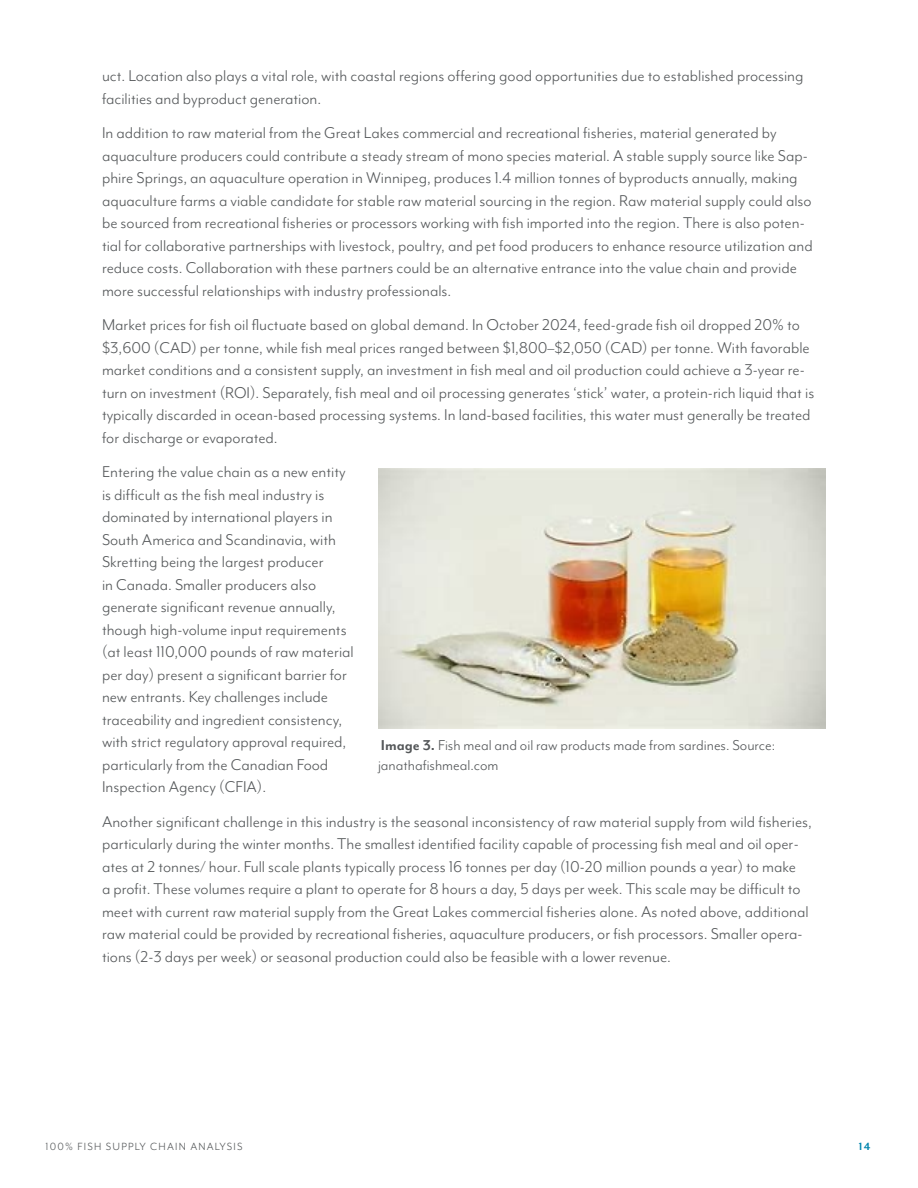
<style>
.page{position:relative;width:918px;height:1188px;background:#fff}
.page>*{position:absolute;margin:0;border:0;box-sizing:border-box;transform-origin:0 0}
.t1{font:18px/22.5px "Mr Eaves Mod OT";color:#545759}
.t2{font:16.5px/19.5px "Mr Eaves Mod OT";color:#545759}
.t3{font:12px "Mr Eaves Mod OT";letter-spacing:.1em;color:#545759}
.t4{font:700 12px "Mr Eaves Mod OT";color:#0084ad}
.s1{font-weight:700}
</style>
<div class="page">
<img style="left:378px;top:468px;width:448px;height:261px">
<p class="t1" style="left:102px;top:64px;width:703px">uct. Location also plays a vital role, with coastal regions offering good opportunities due to established processing facilities and byproduct generation.</p>
<p class="t1" style="left:102px;top:121px;width:712px">In addition to raw material from the Great Lakes commercial and recreational fisheries, material generated by aquaculture producers could contribute a steady stream of mono species material. A stable supply source like Sap&shy;phire Springs, an aquaculture operation in Winnipeg, produces 1.4 million tonnes of byproducts annually, making aquaculture farms a viable candidate for stable raw material sourcing in the region. Raw material supply could also be sourced from recreational fisheries or processors working with fish imported into the region. There is also poten&shy;tial for collaborative partnerships with livestock, poultry, and pet food producers to enhance resource utilization and reduce costs. Collaboration with these partners could be an alternative entrance into the value chain and provide more successful relationships with industry professionals.</p>
<p class="t1" style="left:102px;top:313px;width:714px">Market prices for fish oil fluctuate based on global demand. In October 2024, feed-grade fish oil dropped 20% to $3,600 (CAD) per tonne, while fish meal prices ranged between $1,800–$2,050 (CAD) per tonne. With favorable market conditions and a consistent supply, an investment in fish meal and oil production could achieve a 3-year re&shy;turn on investment (ROI). Separately, fish meal and oil processing generates ‘stick’ water, a protein-rich liquid that is typically discarded in ocean-based processing systems. In land-based facilities, this water must generally be treated for discharge or evaporated.</p>
<p class="t1" style="left:102px;top:460px;width:253px">Entering the value chain as a new entity is difficult as the fish meal industry is dominated by international players in South America and Scandinavia, with Skretting being the largest producer<br>in Canada. Smaller producers also generate significant revenue annually, though high-volume input requirements (at least 110,000 pounds of raw material per day) present a significant barrier for new entrants. Key challenges include traceability and ingredient consistency, with strict regulatory approval required, particularly from the Canadian Food Inspection Agency (CFIA).</p>
<p class="t1" style="left:102px;top:810px;width:711px">Another significant challenge in this industry is the seasonal inconsistency of raw material supply from wild fisheries, particularly during the winter months. The smallest identified facility capable of processing fish meal and oil oper&shy;ates at 2 tonnes/ hour. Full scale plants typically process 16 tonnes per day (10-20 million pounds a year) to make<br>a profit. These volumes require a plant to operate for 8 hours a day, 5 days per week. This scale may be difficult to meet with current raw material supply from the Great Lakes commercial fisheries alone. As noted above, additional raw material could be provided by recreational fisheries, aquaculture producers, or fish processors. Smaller opera&shy;tions (2-3 days per week) or seasonal production could also be feasible with a lower revenue.</p>
<p class="t2" style="left:378px;top:735px;width:399px"><span class="s1">Image 3.</span> Fish meal and oil raw products made from sardines. Source: janathafishmeal.com</p>
<p class="t3" style="left:46px;top:1140px;width:198px">100% FISH SUPPLY CHAIN ANALYSIS</p>
<p class="t4" style="left:859px;top:1140px;width:13px">14</p>
</div>
